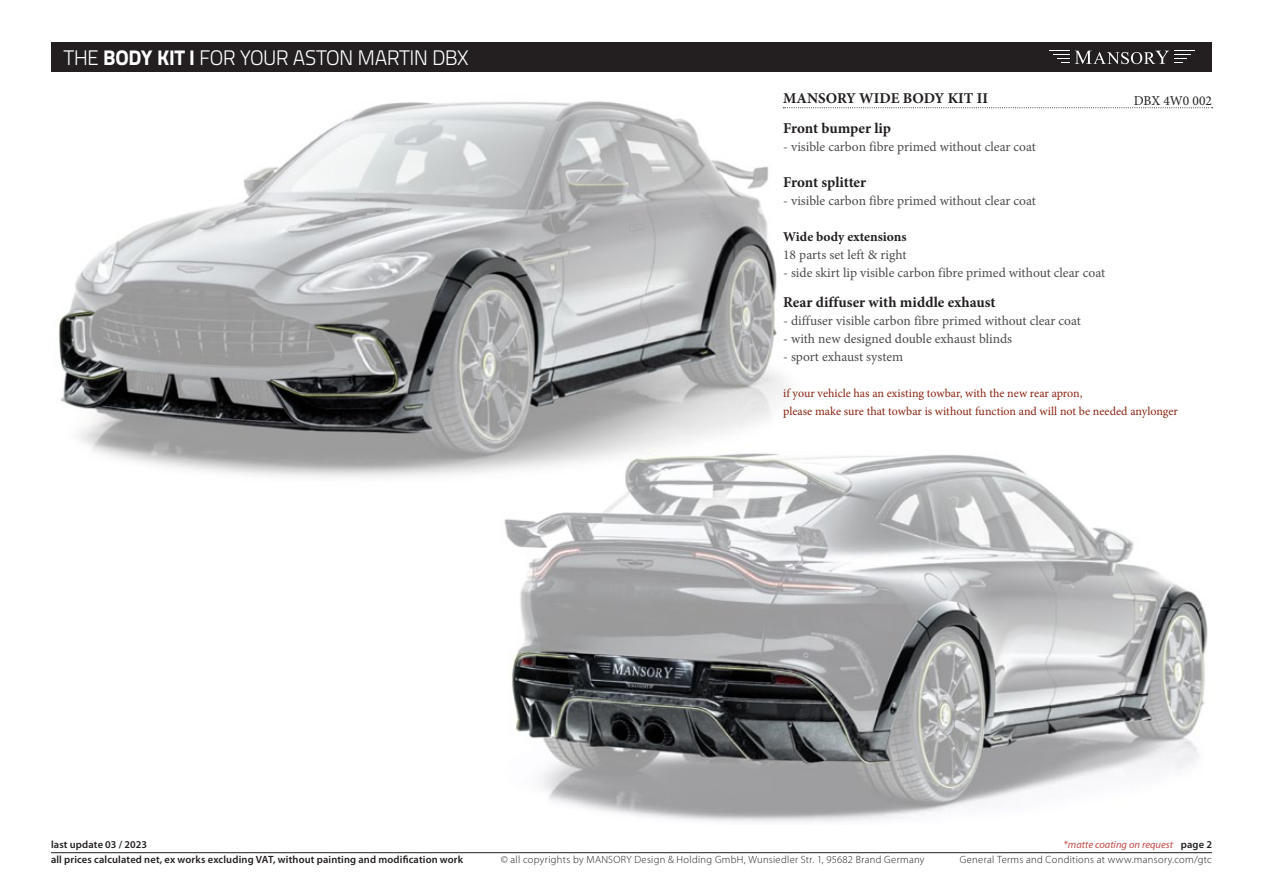
<style>
.page{position:relative;width:1263px;height:893px;background:#fff}
.page>*{position:absolute;margin:0;border:0;box-sizing:border-box;transform-origin:0 0}
.nadpis{font:300 21px "Titillium Text 22 L";letter-spacing:-.03em;color:#fff}
.name_of_product{font:700 15px "Minion Pro";color:#231f20}
.description{font:13.5px "Minion Pro";color:#4b4c4d}
.description-2{font:700 13.5px "Minion Pro";color:#231f20}
.NR{font:13.5px "Minion Pro";color:#231f20}
.description-3{font:12px "Minion Pro";letter-spacing:-.005em;color:#8a2512}
.t1{font:300 10.5px "Myriad Pro";letter-spacing:.03em;color:#231f20}
.t2{font:600 10.5px "Myriad Pro";letter-spacing:.015em;color:#231f20}
.t3{font:italic 10.5px "Myriad Pro";color:#c24a49}
.s1{font-weight:800}
.s2{font-weight:600;font-style:normal;color:#231f20}
</style>
<div class="page">
<div style="left:51px;top:43px;width:1161px;height:29px;background:#231f20"></div>
<svg style="left:1053px;top:54px;width:16px;height:9px"></svg>
<svg style="left:1075px;top:51px;width:116px;height:13px"></svg>
<hr style="left:51px;top:852px;width:1161px;height:1px;background:#231f20">
<img style="left:59px;top:101px;width:773px;height:376px">
<img style="left:405px;top:392px;width:803px;height:430px">
<svg style="left:783px;top:107px;width:429px;height:1px"></svg>
<p class="nadpis" style="left:64px;top:43px;width:407px">THE <span class="s1">BODY KIT I</span> FOR YOUR ASTON MARTIN DBX</p>
<p class="name_of_product" style="left:783px;top:88px;width:206px">MANSORY WIDE BODY KIT II</p>
<p class="name_of_product" style="left:783px;top:118px;width:109px">Front bumper lip</p>
<p class="description" style="left:783px;top:138px;width:254px">- visible carbon fibre primed without clear coat</p>
<p class="name_of_product" style="left:783px;top:172px;width:85px">Front splitter</p>
<p class="description" style="left:783px;top:192px;width:254px">- visible carbon fibre primed without clear coat</p>
<p class="description-2" style="left:783px;top:228px;width:125px">Wide body extensions</p>
<p class="description" style="left:783px;top:246px;width:125px">18 parts set left &amp; right</p>
<p class="description" style="left:783px;top:264px;width:323px">- side skirt lip visible carbon fibre primed without clear coat</p>
<p class="name_of_product" style="left:783px;top:292px;width:214px">Rear diffuser with middle exhaust</p>
<p class="description" style="left:783px;top:312px;width:299px">- diffuser visible carbon fibre primed without clear coat</p>
<p class="description" style="left:783px;top:330px;width:231px">- with new designed double exhaust blinds</p>
<p class="description" style="left:783px;top:348px;width:122px">- sport exhaust system</p>
<p class="description-3" style="left:783px;top:386px;width:301px">if your vehicle has an existing towbar, with the new rear apron,</p>
<p class="description-3" style="left:783px;top:404px;width:396px">please make sure that towbar is without function and will not be needed anylonger</p>
<p class="NR" style="left:1134px;top:91px;width:80px">DBX 4W0 002</p>
<p class="t2" style="left:51px;top:838px;width:98px">last update 03 / 2023</p>
<p class="t3" style="left:1063px;top:838px;width:150px">*matte coating on request <span class="s2">page 2</span></p>
<p class="t2" style="left:51px;top:853px;width:414px">all prices calculated net, ex works excluding VAT, without painting and modification work</p>
<p class="t1" style="left:501px;top:853px;width:425px">© all copyrights by MANSORY Design &amp; Holding GmbH, Wunsiedler Str. 1, 95682 Brand Germany</p>
<p class="t1" style="left:960px;top:853px;width:253px">General Terms and Conditions at www.mansory.com/gtc</p>
</div>
